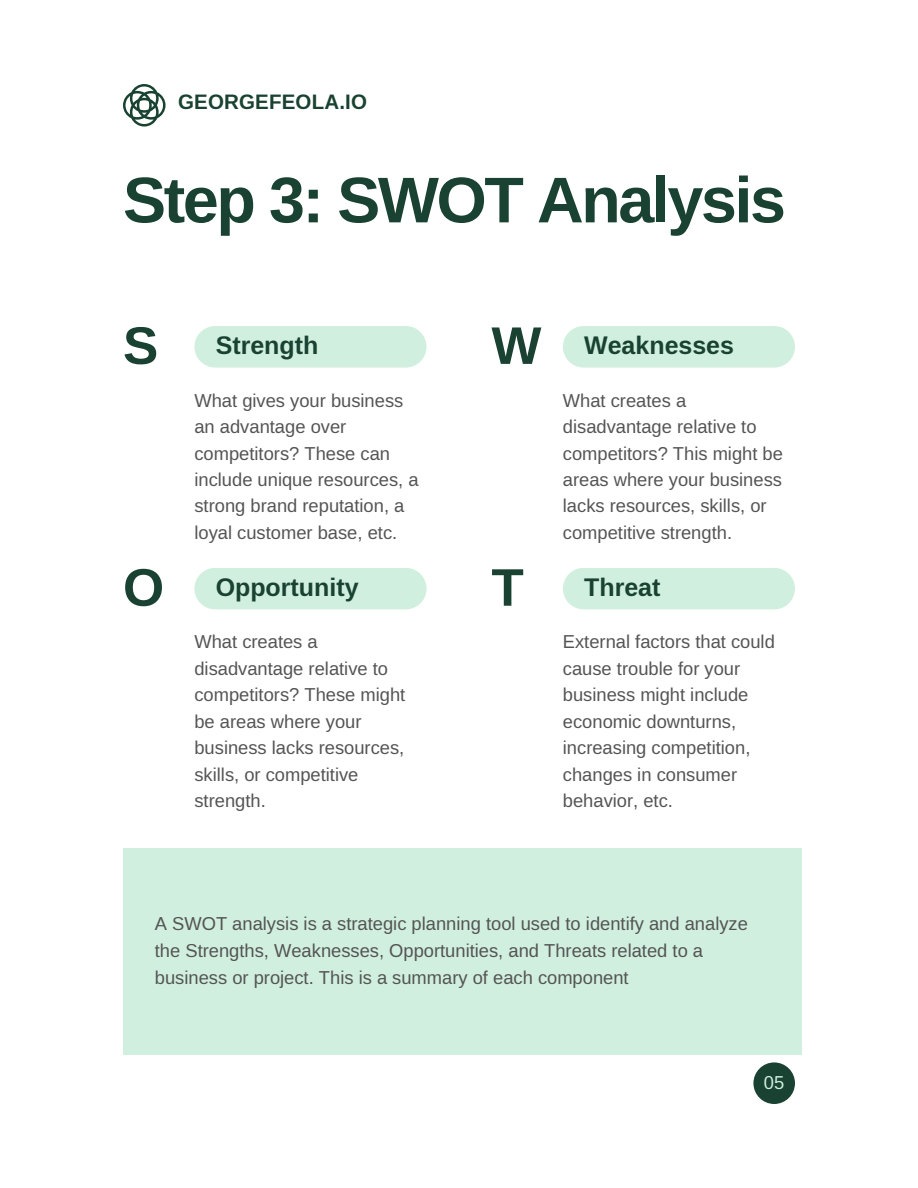
<style>
.page{position:relative;width:918px;height:1188px;background:#fff}
.page>*{position:absolute;margin:0;border:0;box-sizing:border-box;transform-origin:0 0}
.t1{font:700 64.65px "Libra Sans";letter-spacing:-.035em;color:#194232}
.t2{font:700 52.95px "Libra Sans";color:#194232}
.t3{font:700 25.05px "Libra Sans";color:#194232}
.t4{font:700 20.55px "Libra Sans";letter-spacing:.01em;color:#194232}
.t5{font:18.3px/26.4px "Libra Sans";color:#545454}
.t6{font:18.3px "Libra Sans";color:#d0efdf}
</style>
<div class="page">
<svg style="left:123px;top:84px;width:43px;height:43px"></svg>
<div style="left:753px;top:1062px;width:42px;height:42px;background:#194232;border-radius:50%"></div>
<div style="left:194px;top:326px;width:233px;height:42px;background:#d0efdf;border-radius:21px"></div>
<div style="left:194px;top:568px;width:233px;height:41px;background:#d0efdf;border-radius:21px"></div>
<div style="left:563px;top:326px;width:232px;height:42px;background:#d0efdf;border-radius:21px"></div>
<div style="left:563px;top:568px;width:232px;height:41px;background:#d0efdf;border-radius:21px"></div>
<div style="left:123px;top:848px;width:679px;height:206px;background:#d0efdf"></div>
<p class="t4" style="left:178px;top:90px;width:190px">GEORGEFEOLA.IO</p>
<p class="t1" style="left:123px;top:164px;width:664px">Step 3: SWOT Analysis</p>
<p class="t2" style="left:123px;top:316px;width:37px">S</p>
<h2 class="t3" style="left:216px;top:331px;width:104px">Strength</h2>
<p class="t5" style="left:194px;top:387px;width:226px">What gives your business an advantage over competitors? These can include unique resources, a strong brand reputation, a loyal customer base, etc.</p>
<p class="t2" style="left:123px;top:558px;width:43px">O</p>
<h3 class="t3" style="left:216px;top:573px;width:144px">Opportunity</h3>
<p class="t5" style="left:194px;top:629px;width:212px">What creates a disadvantage relative to competitors? These might be areas where your business lacks resources, skills, or competitive strength.</p>
<p class="t2" style="left:491px;top:316px;width:51px">W</p>
<h2 class="t3" style="left:584px;top:331px;width:151px">Weaknesses</h2>
<p class="t5" style="left:563px;top:387px;width:222px">What creates a disadvantage relative to competitors? This might be areas where your business lacks resources, skills, or competitive strength.</p>
<p class="t2" style="left:491px;top:558px;width:34px">T</p>
<h2 class="t3" style="left:584px;top:573px;width:78px">Threat</h2>
<p class="t5" style="left:563px;top:629px;width:214px">External factors that could cause trouble for your business might include economic downturns, increasing competition, changes in consumer behavior, etc.</p>
<p class="t5" style="left:155px;top:910px;width:595px;line-height:27px">A SWOT analysis is a strategic planning tool used to identify and analyze the Strengths, Weaknesses, Opportunities, and Threats related to a business or project. This is a summary of each component</p>
<h2 class="t6" style="left:764px;top:1072px;width:22px">05</h2>
</div>
